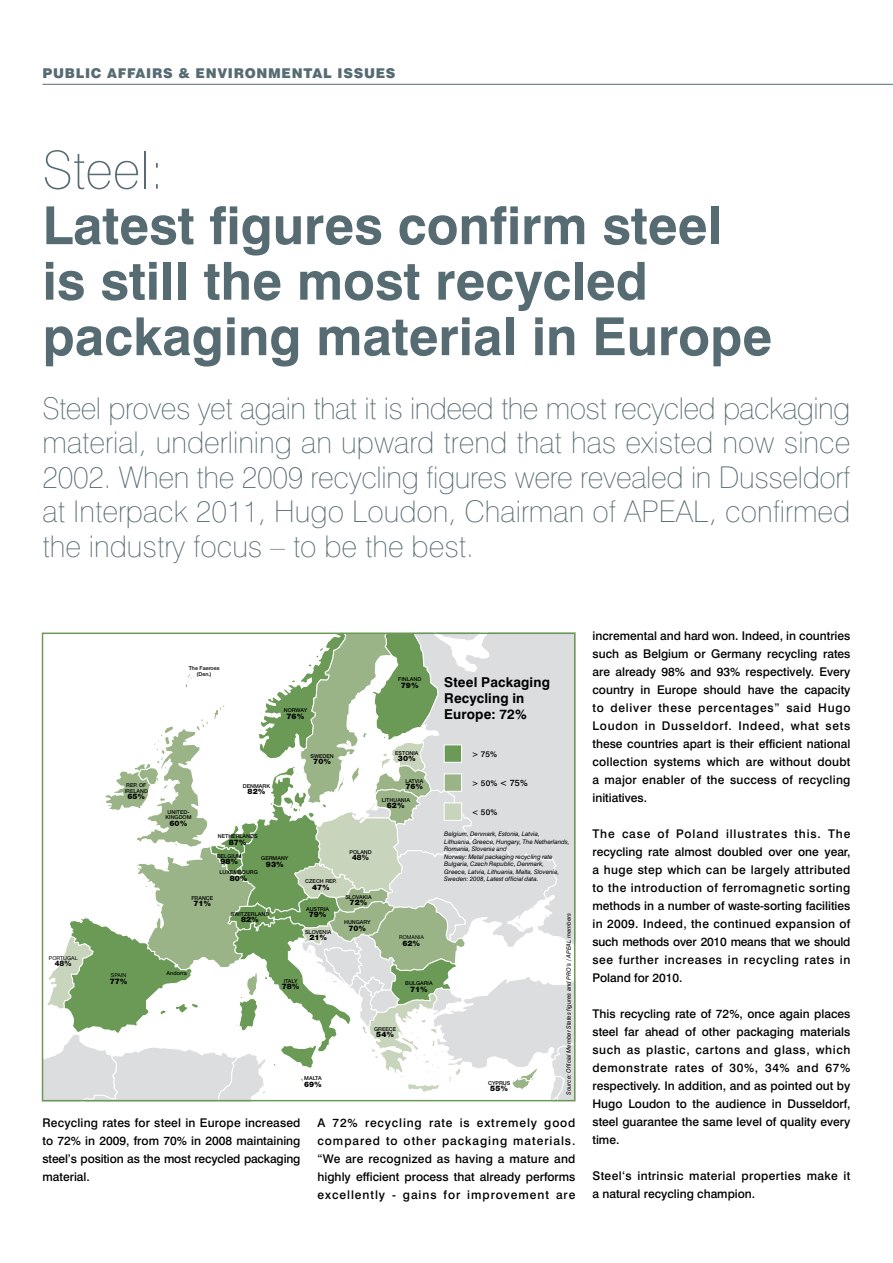
<style>
.page{position:relative;width:893px;height:1263px;background:#fff}
.page>*{position:absolute;margin:0;border:0;box-sizing:border-box;transform-origin:0 0}
.t1{font:700 52.5px/55.5px "Swiss 721 BT";color:#566b72}
.t2{font:100 52.5px "Swiss 721 BT";color:#566b72}
.t3{font:100 30px/34.5px "Swiss 721 BT";color:#566b72;text-align:justify}
.t4{font:700 13.65px/16.4px "Swiss 721 BT";letter-spacing:.01em;color:#000}
.t5{font:900 13.5px "Swiss 721 BT";letter-spacing:.05em;color:#566b72}
.t6{font:500 12px/18px "Swiss 721 BT";color:#000;text-align:justify}
.t7{font:500 12px/18px "Swiss 721 BT";letter-spacing:.03em;color:#000}
.t8{font:500 8.25px "Swiss 721 BT";color:#000}
.t9{font:900 7.5px "Helvetica Neue LT Std";color:#000}
.t10{font:800 7.5px "Helvetica Neue LT Std";color:#000}
.t11{font:italic 6.15px/7.5px "Swiss 721 BT";letter-spacing:.005em;color:#000}
.t12{font:italic 6px "Swiss 721 BT";color:#000}
.t13{font:500 5.4px/5.4px "Helvetica Neue LT Std";color:#000;text-align:center}
.t14{font:5.4px "Helvetica Neue LT Std";color:#000}
.s1{font-size:9px}
</style>
<div class="page">
<hr style="left:43px;top:84px;width:850px;height:1px;background:#566b72">
<svg style="left:43px;top:633px;width:533px;height:469px"></svg>
<div style="left:444px;top:744px;width:18px;height:19px;background:#6b9a57;border:1px solid #fff"></div>
<div style="left:444px;top:802px;width:18px;height:19px;background:#c9d4bc;border:1px solid #fff"></div>
<div style="left:444px;top:773px;width:18px;height:19px;background:#9ab487;border:1px solid #fff"></div>
<div style="left:42px;top:632px;width:533px;height:469px;border:2px solid #6b9a57"></div>
<p class="t5" style="left:43px;top:65px;width:12px">PUB</p>
<p class="t5" style="left:76px;top:65px;width:279px">LIC AFFAIRS &amp; ENVIRONMENTAL ISSUES</p>
<h1 class="t2" style="left:43px;top:138px;width:123px">Steel:</h1>
<h1 class="t1" style="left:43px;top:197px;width:731px">Latest figures confirm steel is still the most recycled packaging material in Europe</h1>
<p class="t3" style="left:43px;top:391px;width:809px">Steel proves yet again that it is indeed the most recycled packaging material, underlining an upward trend that has existed now since 2002. When the 2009 recycling figures were revealed in Dusseldorf at Interpack 2011, Hugo Loudon, Chairman of APEAL, confirmed the industry focus – to be the best.</p>
<p class="t14" style="left:49px;top:955px;width:30px">PORTUGAL</p>
<p class="t10" style="left:55px;top:959px;width:19px">48%</p>
<p class="t13" style="left:125px;top:783px;width:25px;text-align:left">REP. OF<br>IRELAND</p>
<p class="t9" style="left:127px;top:792px;width:19px">65%</p>
<p class="t14" style="left:111px;top:972px;width:17px">SPAIN</p>
<p class="t9" style="left:110px;top:976px;width:19px">77%</p>
<p class="t13" style="left:189px;top:666px;width:32px">The Faeroes (Den.)</p>
<p class="t13" style="left:284px;top:707px;width:25px">NORWAY</p>
<p class="t9" style="left:287px;top:711px;width:19px">76%</p>
<p class="t13" style="left:398px;top:677px;width:25px">FINLAND</p>
<p class="t9" style="left:401px;top:681px;width:19px">79%</p>
<p class="t13" style="left:165px;top:809px;width:28px">UNITED-<br>KINGDOM</p>
<p class="t9" style="left:170px;top:819px;width:19px">60%</p>
<p class="t13" style="left:243px;top:783px;width:29px">DENMARK</p>
<p class="t9" style="left:248px;top:787px;width:19px">82%</p>
<p class="t13" style="left:218px;top:833px;width:41px">NETHERLANDS</p>
<p class="t9" style="left:229px;top:837px;width:19px">87%</p>
<p class="t13" style="left:217px;top:853px;width:26px">BELGIUM</p>
<p class="t9" style="left:220px;top:857px;width:19px">98%</p>
<p class="t13" style="left:261px;top:856px;width:29px">GERMANY</p>
<p class="t9" style="left:266px;top:860px;width:19px">93%</p>
<p class="t13" style="left:219px;top:869px;width:40px">LUXEMBOURG</p>
<p class="t9" style="left:230px;top:873px;width:19px">80%</p>
<p class="t13" style="left:191px;top:895px;width:23px">FRANCE</p>
<p class="t9" style="left:193px;top:899px;width:19px">71%</p>
<p class="t13" style="left:231px;top:911px;width:40px">SWITZERLAND</p>
<p class="t9" style="left:241px;top:915px;width:19px">82%</p>
<p class="t13" style="left:311px;top:753px;width:25px">SWEDEN</p>
<p class="t9" style="left:313px;top:757px;width:19px">70%</p>
<p class="t13" style="left:305px;top:879px;width:33px">CZECH REP.</p>
<p class="t9" style="left:312px;top:883px;width:19px">47%</p>
<p class="t13" style="left:306px;top:906px;width:25px">AUSTRIA</p>
<p class="t9" style="left:309px;top:910px;width:19px">79%</p>
<p class="t13" style="left:305px;top:929px;width:28px">SLOVENIA</p>
<p class="t9" style="left:309px;top:933px;width:19px">21%</p>
<p class="t13" style="left:350px;top:849px;width:24px">POLAND</p>
<p class="t10" style="left:352px;top:853px;width:19px">48%</p>
<p class="t13" style="left:345px;top:894px;width:28px">SLOVAKIA</p>
<p class="t9" style="left:350px;top:898px;width:19px">72%</p>
<p class="t13" style="left:344px;top:920px;width:28px">HUNGARY</p>
<p class="t9" style="left:348px;top:924px;width:19px">70%</p>
<p class="t13" style="left:167px;top:970px;width:22px">Andorra</p>
<p class="t13" style="left:284px;top:978px;width:15px">ITALY</p>
<p class="t9" style="left:282px;top:982px;width:19px">78%</p>
<p class="t13" style="left:395px;top:750px;width:25px">ESTONIA</p>
<p class="t9" style="left:398px;top:754px;width:19px">30%</p>
<p class="t13" style="left:405px;top:778px;width:19px">LATVIA</p>
<p class="t9" style="left:405px;top:782px;width:19px">76%</p>
<p class="t13" style="left:382px;top:797px;width:30px">LITHUANIA</p>
<p class="t9" style="left:387px;top:801px;width:19px">62%</p>
<p class="t14" style="left:399px;top:934px;width:26px">ROMANIA</p>
<p class="t9" style="left:402px;top:939px;width:19px">62%</p>
<p class="t13" style="left:405px;top:981px;width:29px">BULGARIA</p>
<p class="t9" style="left:410px;top:985px;width:19px">71%</p>
<p class="t13" style="left:374px;top:1026px;width:24px">GREECE</p>
<p class="t9" style="left:376px;top:1030px;width:19px">54%</p>
<p class="t13" style="left:304px;top:1075px;width:19px">MALTA</p>
<p class="t9" style="left:304px;top:1079px;width:19px">69%</p>
<p class="t4" style="left:444px;top:673px;width:107px">Steel Packaging<br>Recycling in<br>Europe: 72%</p>
<p class="t8" style="left:472px;top:748px;width:27px">&gt; 75%</p>
<p class="t8" style="left:472px;top:778px;width:58px">&gt; 50% <span class="s1">&lt; 75%</span></p>
<p class="t8" style="left:472px;top:806px;width:27px">&lt; 50%</p>
<p class="t11" style="left:444px;top:830px;width:127px">Belgium, Denmark, Estonia, Latvia,<br>Lithuania, Greece, Hungary, The Netherlands, Romania, Slovenia and<br>Norway: Metal packaging recycling rate Bulgaria, Czech Republic, Denmark,<br>Greece, Latvia, Lithuania, Malta, Slovenia, Sweden: 2008, Latest official data.</p>
<p class="t13" style="left:488px;top:1080px;width:24px">CYPRUS</p>
<p class="t9" style="left:490px;top:1084px;width:19px">55%</p>
<p class="t12" style="left:565px;top:1095px;width:183px;rotate:-90deg">Source: Official Member States figures and PRO’s / APEAL members</p>
<p class="t6" style="left:43px;top:1114px;width:259px">Recycling rates for steel in Europe increased to 72% in 2009, from 70% in 2008 maintaining steel’s position as the most recycled packaging material.</p>
<p class="t6" style="left:317px;top:1114px;width:259px">A 72% recycling rate is extremely good compared to other packaging materials. “We are recognized as having a mature and highly efficient process that already performs excellently - gains for improvement are</p>
<p class="t6" style="left:592px;top:627px;width:259px">incremental and hard won. Indeed, in countries such as Belgium or Germany recycling rates are already 98% and 93% respectively. Every country in Europe should have the capacity to deliver these percentages” said Hugo Loudon in Dusseldorf. Indeed, what sets these countries apart is their efficient national collection systems which are without doubt a major enabler of the success of recycling initiatives.</p>
<p class="t6" style="left:592px;top:825px;width:259px">The case of Poland illustrates this. The recycling rate almost doubled over one year, a huge step which can be largely attributed to the introduction of ferromagnetic sorting methods in a number of waste-sorting facilities in 2009. Indeed, the continued expansion of such methods over 2010 means that we should see further increases in recycling rates in Poland for 2010.</p>
<p class="t6" style="left:592px;top:1005px;width:259px">This recycling rate of 72%, once again places steel far ahead of other packaging materials such as plastic, cartons and glass, which demonstrate rates of 30%, 34% and 67% respectively. In addition, and as pointed out by Hugo Loudon to the audience in Dusseldorf, steel guarantee the same level of quality every time.</p>
<p class="t7" style="left:592px;top:1167px;width:259px">Steel‘s intrinsic material properties make it a natural recycling champion.</p>
</div>
